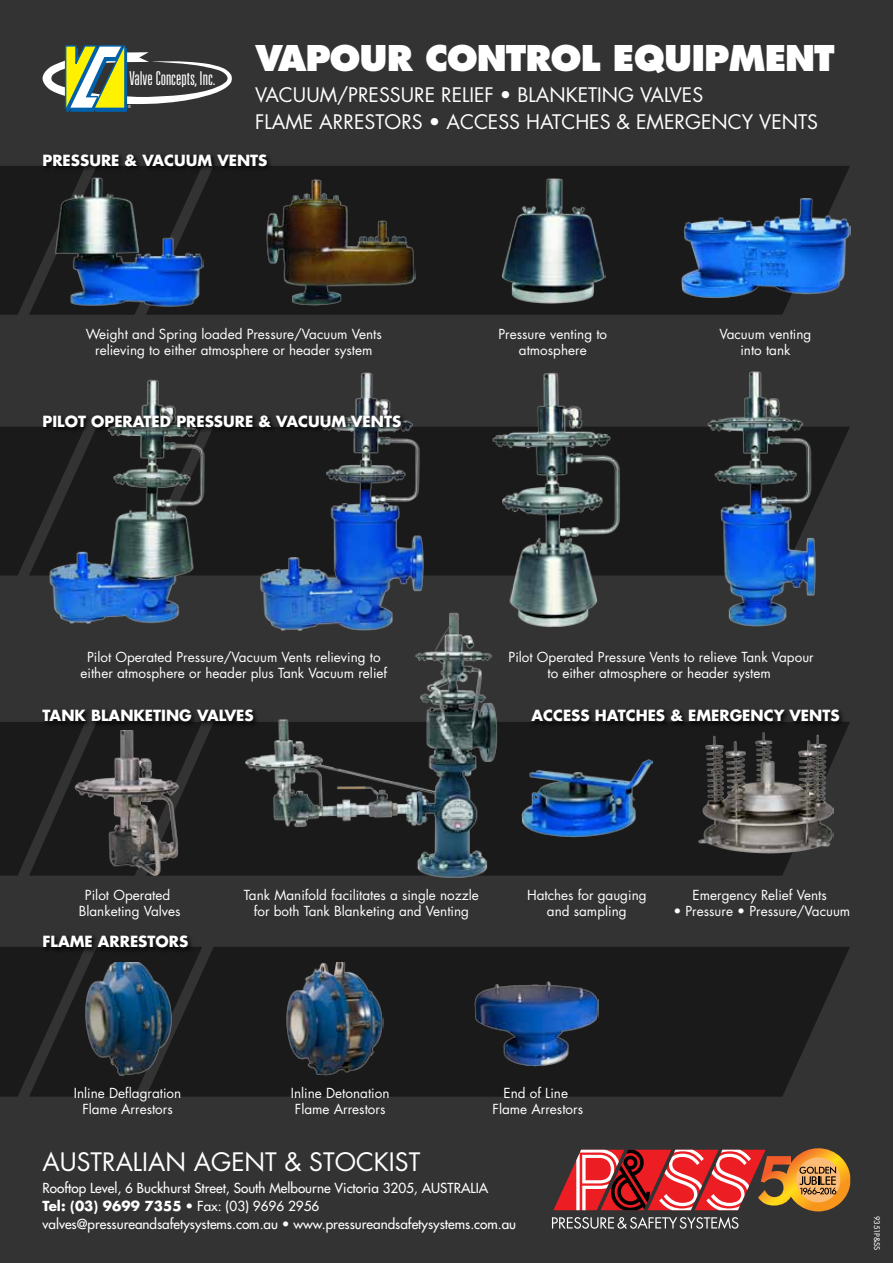
<style>
.page{position:relative;width:893px;height:1263px;background:#333}
.page>*{position:absolute;margin:0;border:0;box-sizing:border-box;transform-origin:0 0}
.t1{font:800 34.5px "Futura Std";letter-spacing:-.03em;color:#fff}
.t2{font:24.75px "Futura Std";color:#fff}
.t3{font:19.5px/27px "Futura Std";color:#fff}
.t4{font:700 15px "Futura Std";color:#fff}
.t5{font:13.5px/16.5px "Futura Std";color:#fff;text-align:center}
.t6{font:500 13.5px/18px "Futura Std";color:#fff}
.t7{font:500 7.5px "Futura Std";color:#fff}
.s1{font-weight:700}
</style>
<div class="page">
<svg style="left:213px;top:427px;width:637px;height:148px;background:#1c1c1c"></svg>
<svg style="left:0;top:427px;width:43px;height:148px;background:#1b1b1b"></svg>
<div style="left:202px;top:166px;width:648px;height:149px;background:#1a1a1a"></div>
<svg style="left:0;top:166px;width:202px;height:149px;background:#1c1c1c"></svg>
<svg style="left:202px;top:722px;width:648px;height:153px;background:#1c1c1c"></svg>
<svg style="left:0;top:722px;width:202px;height:153px;background:#1d1d1d"></svg>
<div style="left:202px;top:947px;width:648px;height:150px;background:#1a1a1a"></div>
<svg style="left:0;top:947px;width:202px;height:150px;background:#1d1d1d"></svg>
<svg style="left:552px;top:1217px;width:186px;height:12px"></svg>
<svg style="left:553px;top:1148px;width:297px;height:63px"></svg>
<img style="left:52px;top:175px;width:151px;height:134px">
<img style="left:43px;top:379px;width:170px;height:245px">
<img style="left:74px;top:730px;width:107px;height:145px">
<img style="left:83px;top:962px;width:91px;height:114px">
<img style="left:265px;top:179px;width:151px;height:126px">
<img style="left:257px;top:372px;width:170px;height:236px">
<img style="left:242px;top:608px;width:258px;height:270px">
<img style="left:284px;top:962px;width:99px;height:114px">
<img style="left:500px;top:178px;width:105px;height:127px">
<img style="left:490px;top:372px;width:132px;height:257px">
<img style="left:521px;top:759px;width:131px;height:78px">
<img style="left:473px;top:980px;width:125px;height:87px">
<img style="left:680px;top:198px;width:170px;height:101px">
<img style="left:706px;top:371px;width:113px;height:256px">
<img style="left:697px;top:731px;width:136px;height:123px">
<svg style="left:43px;top:45px;width:189px;height:67px"></svg>
<svg style="left:41px;top:155px;width:232px;height:17px;fill:#181818"></svg>
<svg style="left:41px;top:413px;width:366px;height:20px"></svg>
<svg style="left:40px;top:707px;width:220px;height:21px;fill:#191919"></svg>
<svg style="left:529px;top:710px;width:316px;height:18px;fill:#181818"></svg>
<svg style="left:41px;top:936px;width:154px;height:17px;fill:#171717"></svg>
<h1 class="t1" style="left:129px;top:36px;width:707px"><sub>Valve</sub> <sub>Concepts,</sub> <sub>Inc.</sub> VAPOUR CONTROL EQUIPMENT</h1>
<h3 class="t3" style="left:255px;top:82px;width:450px">Vacuum/Pressure relief • Blanketing valves<br>Flame Arrestors • ACCESS</h3>
<h3 class="t3" style="left:526px;top:109px;width:124px">HATCHES &amp; EMERGENC</h3>
<h3 class="t3" style="left:742px;top:109px;width:42px">Y VENTS</h3>
<p class="t4" style="left:43px;top:150px;width:226px">PRESSURE &amp; VACUUM VENTS</p>
<p class="t5" style="left:86px;top:325px;width:298px">Weight and Spring loaded Pressure/Vacuum Vents relieving to either atmosphere or header system</p>
<p class="t5" style="left:498px;top:325px;width:110px">Pressure venting to atmosphere</p>
<p class="t5" style="left:719px;top:325px;width:94px">Vacuum venting into tank</p>
<p class="t4" style="left:43px;top:411px;width:360px">PILOT OPERATED PRESSURE &amp; VACUUM VENTS</p>
<p class="t5" style="left:80px;top:649px;width:308px">Pilot Operated Pressure/Vacuum Vents relieving to either atmosphere or header plus Tank Vacuum relief</p>
<p class="t5" style="left:509px;top:649px;width:307px">Pilot Operated Pressure Vents to relieve Tank Vapour to either atmosphere or header system</p>
<p class="t4" style="left:43px;top:706px;width:213px">TANK BLANKETING VALVES</p>
<p class="t4" style="left:531px;top:706px;width:11px">ACCESS</p>
<p class="t4" style="left:595px;top:706px;width:105px">HATCHES &amp; EMERGENC</p>
<p class="t4" style="left:774px;top:706px;width:67px">Y VENTS</p>
<p class="t5" style="left:79px;top:887px;width:103px">Pilot Operated<br>Blanketing Valves</p>
<p class="t4" style="left:43px;top:931px;width:147px">FLAME ARRESTORS</p>
<p class="t5" style="left:244px;top:887px;width:236px">Tank Manifold facilitates a single nozzle for both Tank Blanketing and Venting</p>
<p class="t5" style="left:527px;top:887px;width:121px">Hatches for gauging and sampling</p>
<p class="t5" style="left:693px;top:887px;width:136px">Emergency Relief Vents</p>
<p class="t5" style="left:673px;top:903px;width:178px">• Pressure • Pressure/Vacuum</p>
<p class="t5" style="left:74px;top:1084px;width:109px">I nline Deflagration<br>Flame Arrestors</p>
<p class="t5" style="left:291px;top:1084px;width:100px">I nline Detonation<br>Flame Arrestors</p>
<p class="t5" style="left:493px;top:1084px;width:92px">End of Line<br>Flame Arrestors</p>
<h2 class="t2" style="left:43px;top:1146px;width:379px">Australian Agent &amp; Stockist</h2>
<p class="t6" style="left:43px;top:1179px;width:475px">Rooftop Level, 6 Buckhurst Street, South Melbourne Victoria 3205, Australia<br><span class="s1">TEL: (03) 9699 7355</span> • Fax: (03) 9696 2956 valves@pressureandsafetysystems.com.au • www.pressureandsafetysystems.com.au</p>
<p class="t7" style="left:881px;top:1216px;width:36px;rotate:90deg">9351P&amp;SS</p>
</div>
